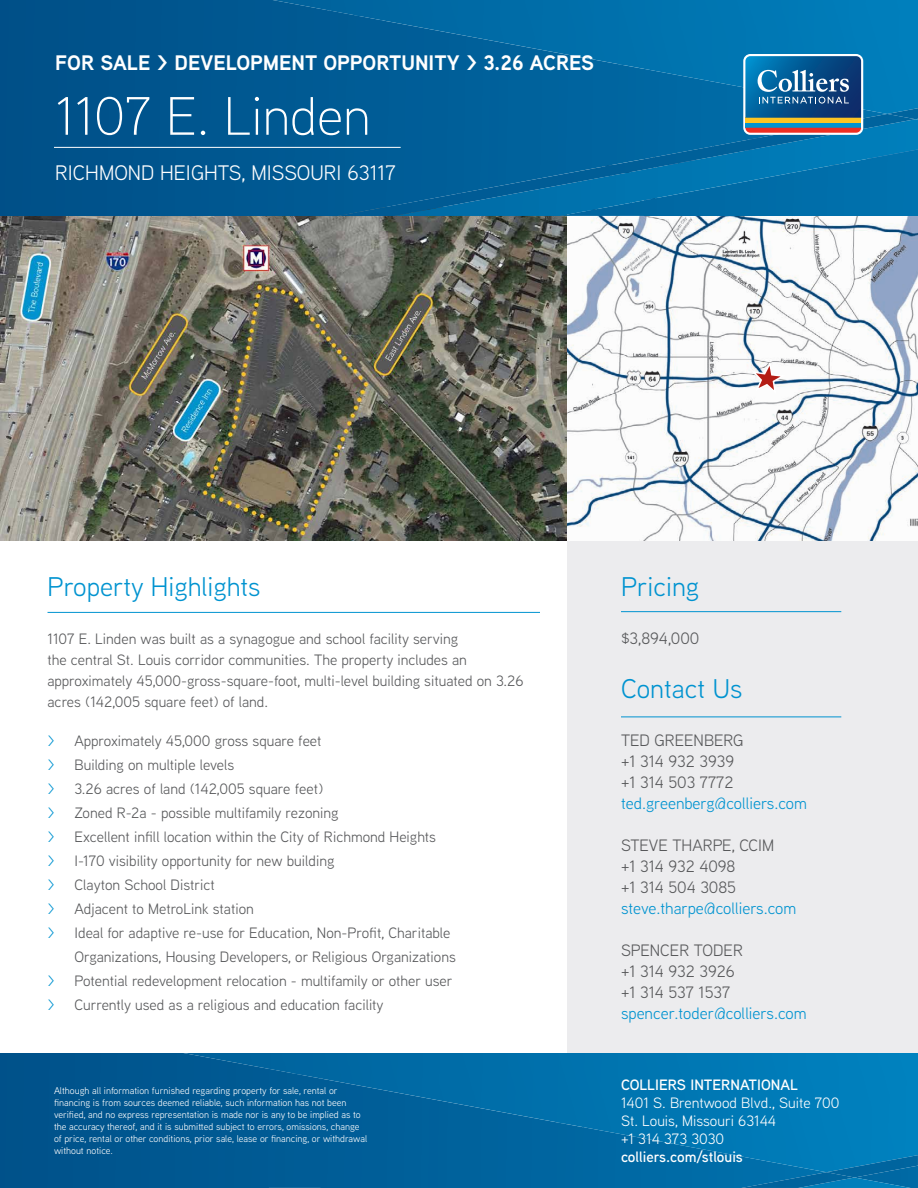
<style>
.page{position:relative;width:918px;height:1188px;background:#fff}
.page>*{position:absolute;margin:0;border:0;box-sizing:border-box;transform-origin:0 0}
.Property_Headline{font:300 54px "Aaux Next";color:#fff}
.subheads{font:27px "Aaux Next";color:#0093d0}
.for_sale{font:700 21px "Aaux Next";color:#fff}
.for_sale-2{font:21px "Aaux Next";color:#fff}
.contact{font:16.5px "Aaux Next";color:#57585a}
.contact-2{font:16.5px "Aaux Next";color:#0093d0}
.Body{font:15px/24px "Aaux Next";color:#57585a}
.grey_bullets{font:15px/21px "Aaux Next";color:#57585a}
.t1{font:15px "Aaux Next";color:#fff}
.Blue_Subhead_REG_10p{font:600 15px "Aaux Next";color:#fff}
.t2{font:9.75px/12px "Aaux Next";color:#fff}
.s1{color:#0093d0}
</style>
<div class="page">
<div style="left:567px;top:430px;width:351px;height:635px;background:#ececee"></div>
<img style="left:567px;top:216px;width:351px;height:325px">
<hr style="left:48px;top:612px;width:492px;height:1px;background:#0093d0">
<img style="left:0;top:216px;width:567px;height:324px">
<div style="left:0;top:1053px;width:268px;height:135px;background:#00568f"></div>
<div style="left:268px;top:1074px;width:52px;height:114px;background:#005c95"></div>
<div style="left:320px;top:1123px;width:236px;height:65px;background:#00619b"></div>
<img style="left:652px;top:1172px;width:89px;height:6px">
<img style="left:183px;top:1053px;width:735px;height:21px">
<img style="left:292px;top:1073px;width:626px;height:50px">
<img style="left:556px;top:1122px;width:362px;height:50px">
<img style="left:911px;top:1178px;width:7px;height:10px">
<img style="left:826px;top:1155px;width:92px;height:23px">
<img style="left:652px;top:1178px;width:89px;height:10px">
<img style="left:855px;top:1178px;width:56px;height:10px">
<div style="left:550px;top:1172px;width:102px;height:16px;background:#0068a3"></div>
<img style="left:741px;top:1172px;width:114px;height:16px">
<div style="left:0;top:0;width:329px;height:216px;background:#00558e"></div>
<div style="left:329px;top:16px;width:52px;height:196px;background:#005c95"></div>
<div style="left:381px;top:65px;width:263px;height:151px;background:#00619b"></div>
<div style="left:644px;top:114px;width:274px;height:102px;background:#006fab"></div>
<img style="left:273px;top:0;width:645px;height:16px">
<img style="left:353px;top:15px;width:565px;height:50px">
<img style="left:617px;top:64px;width:301px;height:50px">
<img style="left:887px;top:108px;width:31px;height:11px">
<img style="left:631px;top:133px;width:210px;height:70px">
<img style="left:840px;top:119px;width:78px;height:45px">
<img style="left:394px;top:182px;width:186px;height:34px">
<img style="left:579px;top:176px;width:53px;height:36px">
<img style="left:160px;top:212px;width:177px;height:4px">
<img style="left:611px;top:146px;width:102px;height:30px">
<img style="left:712px;top:114px;width:203px;height:43px">
<img style="left:357px;top:193px;width:103px;height:23px">
<img style="left:458px;top:165px;width:154px;height:39px">
<img style="left:337px;top:212px;width:21px;height:4px">
<svg style="left:743px;top:54px;width:120px;height:81px;background:#4b7796"></svg>
<hr style="left:54px;top:147px;width:347px;height:1px;background:#fff">
<hr style="left:621px;top:717px;width:220px;height:1px;background:#0093d0">
<svg style="left:752px;top:359px;width:36px;height:37px"></svg>
<hr style="left:621px;top:611px;width:220px;height:1px;background:#0093d0">
<p class="for_sale" style="left:55px;top:48px;width:540px">FOR SALE &gt; DEVELOPMENT OPPORTUNITY &gt; 3.26 ACRES</p>
<p class="Property_Headline" style="left:55px;top:80px;width:317px">1107 E. Linden</p>
<p class="for_sale-2" style="left:55px;top:158px;width:342px">RICHMOND HEIGHTS, MISSOURI 63117</p>
<p class="subheads" style="left:48px;top:568px;width:215px">Property Highlights</p>
<p class="grey_bullets" style="left:48px;top:627px;width:478px">1107 E. Linden was built as a synagogue and school facility serving<br>the central St. Louis corridor communities. The property includes an approximately 45,000-gross-square-foot, multi-level building situated on 3.26 acres (142,005 square feet) of land.</p>
<p class="grey_bullets" style="left:48px;top:729px;width:276px"><span class="s1">&gt;</span> Approximately 45,000 gross square feet</p>
<p class="grey_bullets" style="left:48px;top:753px;width:188px"><span class="s1">&gt;</span> Building on multiple levels</p>
<p class="Body" style="left:48px;top:776px;width:277px"><span class="s1">&gt;</span> 3.26 acres of land (142,005 square feet)</p>
<p class="Body" style="left:48px;top:800px;width:293px"><span class="s1">&gt;</span> Zoned R-2a - possible multifamily rezoning</p>
<p class="Body" style="left:48px;top:824px;width:390px"><span class="s1">&gt;</span> Excellent infill location within the City of Richmond Heights</p>
<p class="Body" style="left:48px;top:848px;width:288px"><span class="s1">&gt;</span> I-170 visibility opportunity for new building</p>
<p class="Body" style="left:48px;top:872px;width:169px"><span class="s1">&gt;</span> Clayton School District</p>
<p class="Body" style="left:48px;top:896px;width:208px"><span class="s1">&gt;</span> Adjacent to MetroLink station</p>
<p class="Body" style="left:75px;top:920px;width:383px;text-indent:-27px"><span class="s1">&gt;</span> Ideal for adaptive re-use for Education, Non-Profit, Charitable<br>Organizations, Housing Developers, or Religious Organizations</p>
<p class="Body" style="left:48px;top:968px;width:407px"><span class="s1">&gt;</span> Potential redevelopment relocation - multifamily or other user</p>
<p class="Body" style="left:48px;top:992px;width:338px"><span class="s1">&gt;</span> Currently used as a religious and education facility</p>
<p class="t2" style="left:54px;top:1084px;width:315px">Although all information furnished regarding property for sale, rental or financing is from sources deemed reliable, such information has not been verified, and no express representation is made nor is any to be implied as to the accuracy thereof, and it is submitted subject to errors, omissions, change of price, rental or other conditions, prior sale, lease or financing, or withdrawal without notice.</p>
<p class="subheads" style="left:621px;top:568px;width:80px">Pricing</p>
<p class="contact" style="left:621px;top:627px;width:80px">$3,894,000</p>
<p class="subheads" style="left:621px;top:670px;width:123px">Contact Us</p>
<p class="contact" style="left:621px;top:729px;width:124px">TED GREENBERG</p>
<p class="contact" style="left:621px;top:750px;width:115px">+1 314 932 3939</p>
<p class="contact" style="left:621px;top:771px;width:114px">+1 314 503 7772</p>
<p class="contact-2" style="left:621px;top:792px;width:187px">ted.greenberg@colliers.com</p>
<p class="contact" style="left:621px;top:834px;width:155px">STEVE THARPE, CCIM</p>
<p class="contact" style="left:621px;top:855px;width:116px">+1 314 932 4098</p>
<p class="contact" style="left:621px;top:876px;width:117px">+1 314 504 3085</p>
<p class="contact-2" style="left:621px;top:897px;width:177px">steve.tharpe@colliers.com</p>
<p class="contact" style="left:621px;top:939px;width:124px">SPENCER TODER</p>
<p class="contact" style="left:621px;top:960px;width:115px">+1 314 932 3926</p>
<p class="contact" style="left:621px;top:981px;width:111px">+1 314 537 1537</p>
<p class="contact-2" style="left:621px;top:1002px;width:187px">spencer.toder@colliers.com</p>
<p class="Blue_Subhead_REG_10p" style="left:621px;top:1074px;width:179px">COLLIERS INTERNATIONAL</p>
<p class="t1" style="left:621px;top:1092px;width:220px">1401 S. Brentwood Blvd., Suite 700</p>
<p class="t1" style="left:621px;top:1110px;width:157px">St. Louis, Missouri 63144</p>
<p class="t1" style="left:621px;top:1128px;width:105px">+1 314 373 3030</p>
<p class="Blue_Subhead_REG_10p" style="left:621px;top:1146px;width:123px">colliers.com/stlouis</p>
</div>
